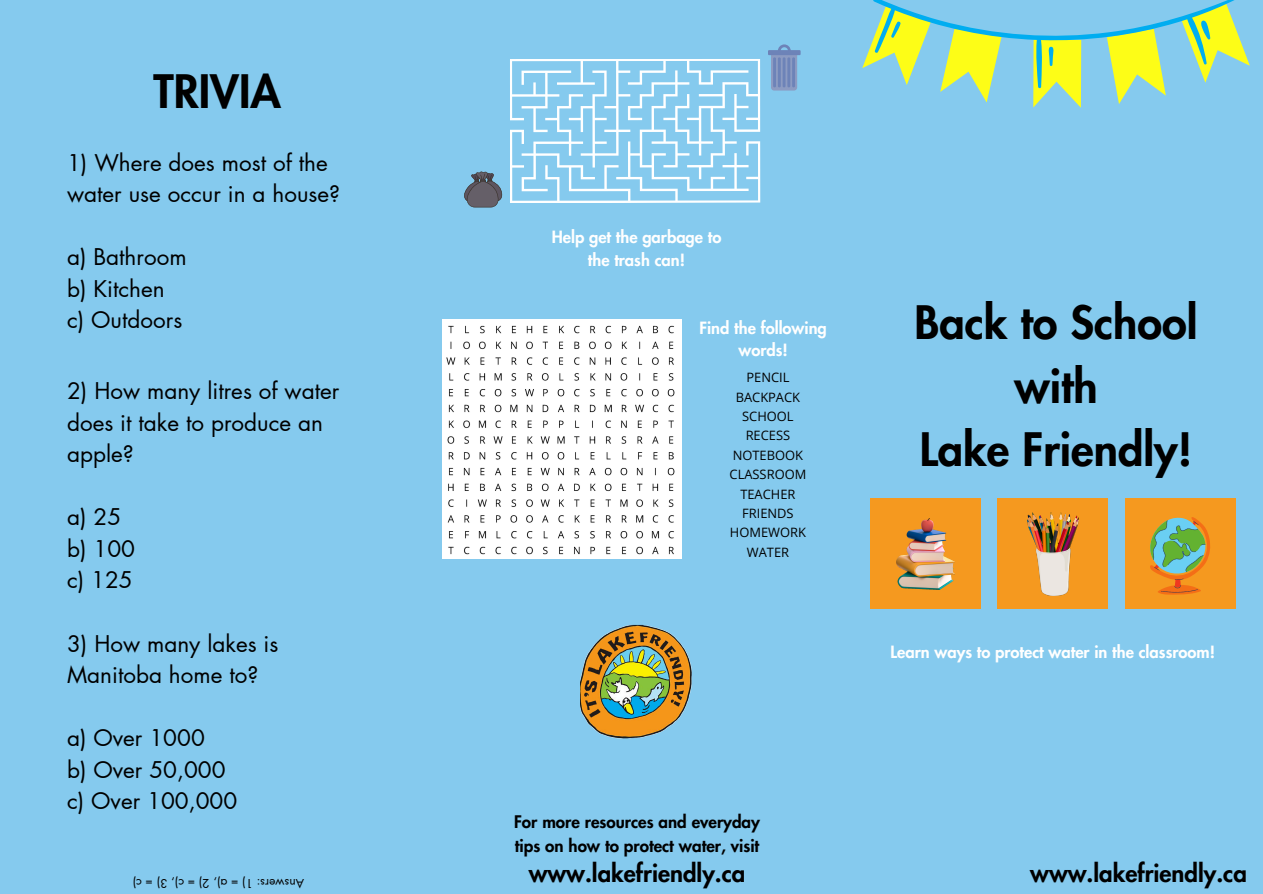
<style>
.page{position:relative;width:1263px;height:894px;background:#fff}
.page>*{position:absolute;margin:0;border:0;box-sizing:border-box;transform-origin:0 0}
.t1{font:800 45px/63px "Futura LT Pro";color:#000;text-align:center}
.t2{font:800 24px "Futura LT Pro";color:#000}
.t3{font:22.5px/31.5px "Futura LT Pro";color:#000}
.t4{font:800 16.95px/23.7px "Futura LT Pro";color:#000}
.t5{font:800 16.5px/22.5px "Futura LT Pro";color:#fff;text-align:center}
.t6{font:12.9px/19.4px "Open Sans";color:#000;text-align:center}
.t7{font:12px "Futura LT Pro";color:#000}
</style>
<div class="page">
<div style="left:0;top:0;width:1263px;height:893px;background:#85caee"></div>
<img style="left:580px;top:624px;width:112px;height:115px">
<div style="left:997px;top:498px;width:111px;height:111px;background:#f5991f"></div>
<div style="left:870px;top:498px;width:111px;height:111px;background:#f5991f"></div>
<div style="left:1125px;top:498px;width:111px;height:111px;background:#f5991f"></div>
<img style="left:896px;top:518px;width:59px;height:71px">
<img style="left:1027px;top:513px;width:51px;height:82px">
<svg style="left:862px;top:0;width:388px;height:108px"></svg>
<svg style="left:1150px;top:517px;width:60px;height:77px"></svg>
<svg style="left:768px;top:44px;width:33px;height:46px"></svg>
<svg style="left:464px;top:171px;width:39px;height:36px"></svg>
<svg style="left:510px;top:59px;width:250px;height:144px"></svg>
<img style="left:443px;top:319px;width:238px;height:239px">
<p class="t1" style="left:153px;top:62px;width:129px">TRIVIA</p>
<h4 class="t3" style="left:67px;top:148px;width:275px">1) Where does most of the water use occur in a house?</h4>
<p class="t3" style="left:67px;top:242px;width:121px">a) Bathroom b) Kitchen c) Outdoors</p>
<p class="t3" style="left:67px;top:376px;width:274px">2) How many litres of water does it take to produce an apple?</p>
<p class="t3" style="left:67px;top:502px;width:69px">a) 25 b) 100 c) 125</p>
<p class="t3" style="left:67px;top:628px;width:213px">3) How many lakes is<br>Manitoba home to?</p>
<h5 class="t3" style="left:67px;top:723px;width:172px">a) Over 1000<br>b) Over 50,000 c) Over 100,000</h5>
<p class="t7" style="left:304px;top:888px;width:173px;rotate:-180deg">A wsn :sre 1 =) , )a 2 =) , )c 3 =) )c</p>
<h6 class="t5" style="left:552px;top:227px;width:171px">Help get the garbage to the trash can!</h6>
<p class="t5" style="left:699px;top:317px;width:129px">Find the following words!</p>
<p class="t6" style="left:730px;top:367px;width:78px">PENCIL<br>BACKPACK<br>SCHOOL<br>RECESS<br>NOTEBOOK<br>CLASSROOM<br>TEACHER<br>FRIENDS<br>HOMEWORK<br>WATER</p>
<h4 class="t1" style="left:914px;top:293px;width:284px">Back to School with<br>Lake Friendly!</h4>
<p class="t5" style="left:891px;top:641px;width:326px">Learn ways to protect water in the classroom!</p>
<p class="t4" style="left:514px;top:810px;width:247px">For more resources and everyday tips on how to protect water, visit</p>
<p class="t2" style="left:529px;top:862px;width:218px">www.lakefriendly.ca</p>
<h5 class="t2" style="left:1030px;top:862px;width:218px">www.lakefriendly.ca</h5>
</div>
